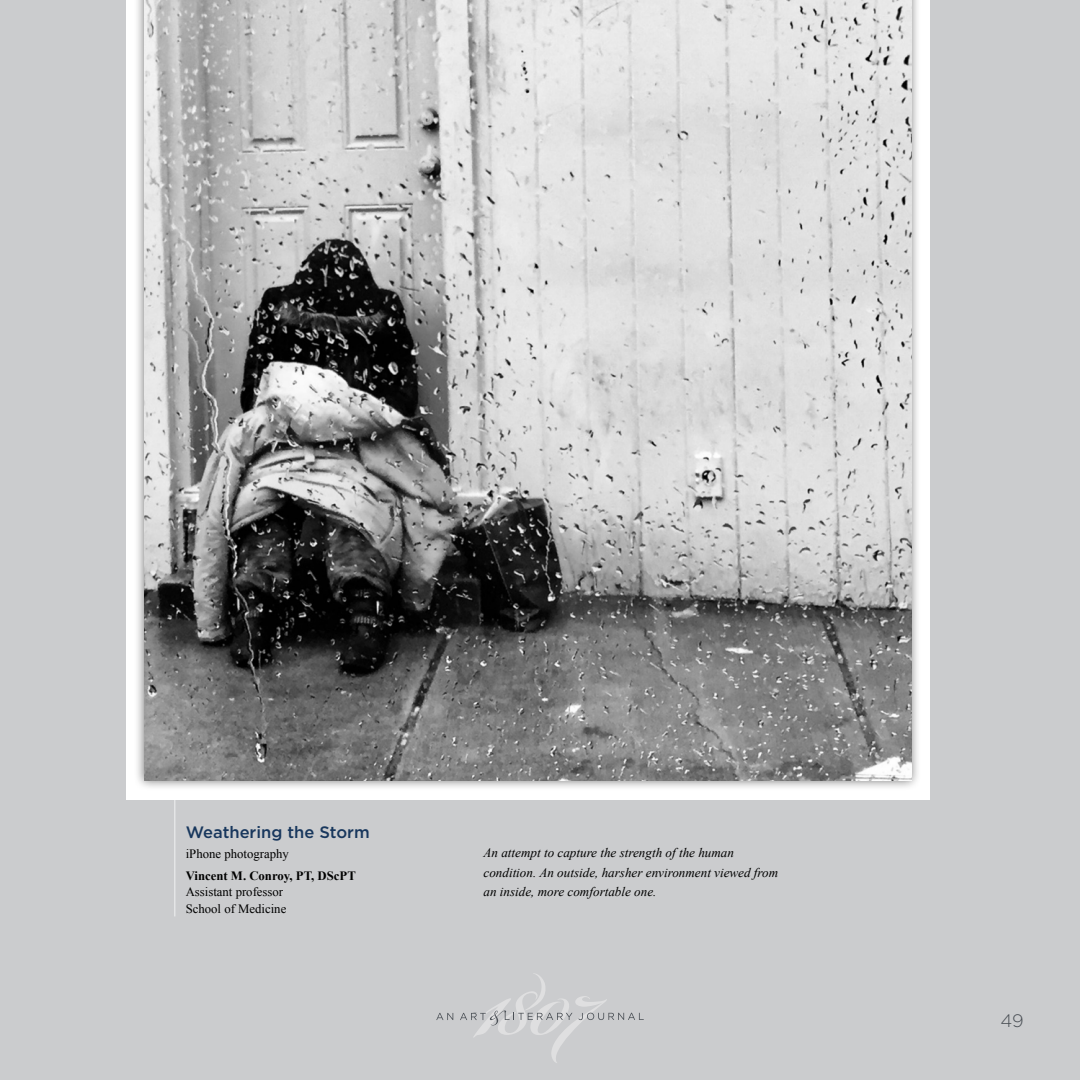
<style>
.page{position:relative;width:1080px;height:1080px;background:#cbccce}
.page>*{position:absolute;margin:0;border:0;box-sizing:border-box;transform-origin:0 0}
.t1{font:300 18px "Gotham";color:#4a4f55}
.TITLE_of_art{font:500 16.5px "Gotham";color:#18375d}
.Italic{font:italic 13.2px/19.5px "Times New Roman";color:#000}
.NAME_of_artist{font:700 12.75px/16.5px "Times New Roman";color:#000}
.t2{font:12.75px "Times New Roman";color:#000}
.s1{font-weight:400}
</style>
<div class="page">
<div style="left:126px;top:0;width:804px;height:800px;background:#fff"></div>
<hr style="left:174px;top:772px;width:2px;height:144px;background:#fff">
<div style="left:134px;top:0;width:788px;height:791px;background:#000;opacity:.54"></div>
<img style="left:144px;top:0;width:767px;height:781px">
<svg style="left:436px;top:1013px;width:17px;height:7px"></svg>
<svg style="left:460px;top:973px;width:184px;height:90px"></svg>
<h3 class="TITLE_of_art" style="left:186px;top:821px;width:185px">Weathering the Storm</h3>
<p class="t2" style="left:186px;top:845px;width:105px">iPhone photography</p>
<p class="NAME_of_artist" style="left:186px;top:867px;width:172px">Vincent M. Conroy, PT, DScPT<br><span class="s1">Assistant professor</span></p>
<p class="t2" style="left:186px;top:900px;width:102px">School of Medicine</p>
<p class="Italic" style="left:484px;top:843px;width:296px">An attempt to capture the strength of the human condition. An outside, harsher environment viewed from an inside, more comfortable one.</p>
<p class="t1" style="left:1001px;top:1009px;width:25px">49</p>
</div>
